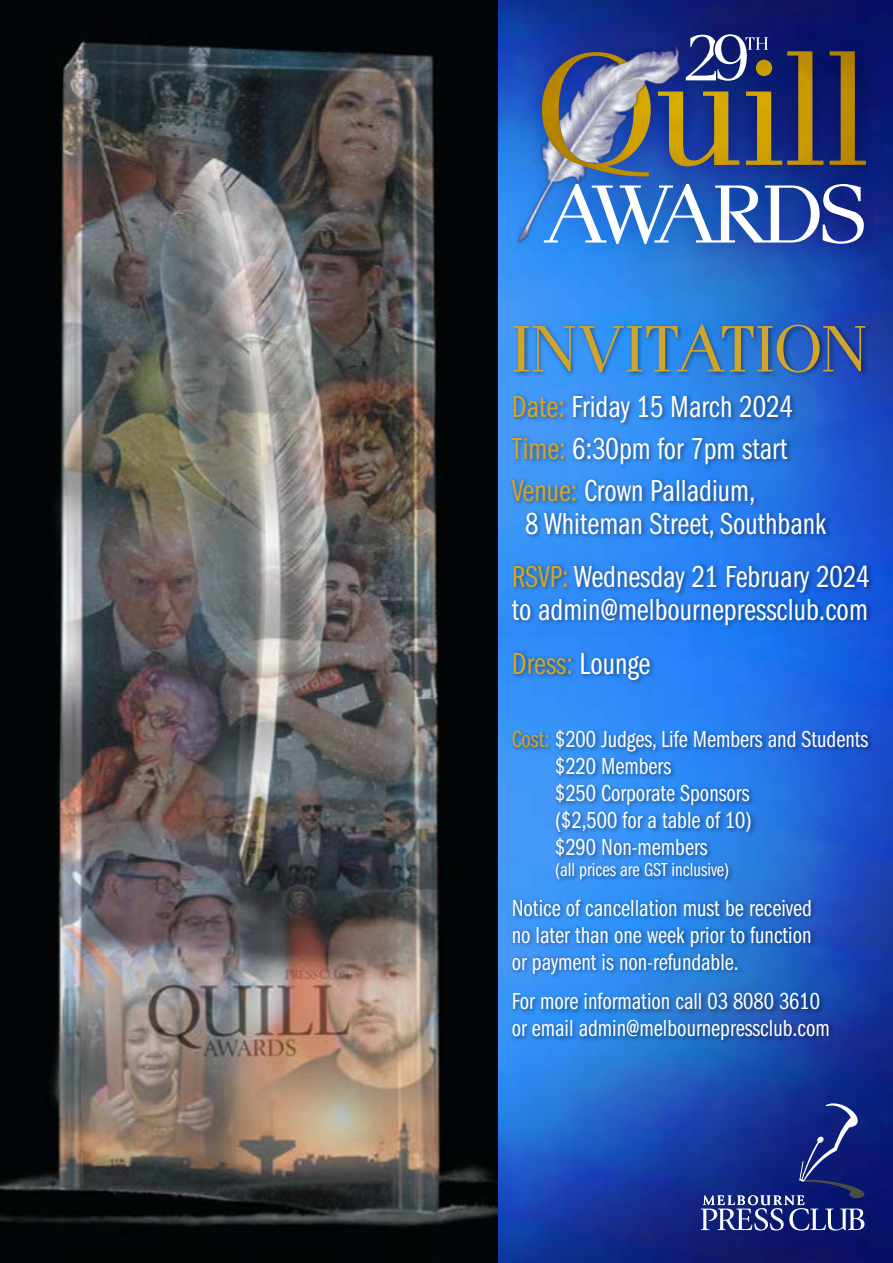
<style>
.page{position:relative;width:893px;height:1263px;background:#fff}
.page>*{position:absolute;margin:0;border:0;box-sizing:border-box;transform-origin:0 0}
.t1{font:67.5px "Pax";color:#d0a52a;scale:.95 1}
.t2{font:31.5px/41.5px "ITC Franklin Gothic Std Bk Cp";color:#fff}
.t3{font:24px/27px "ITC Franklin Gothic Std Bk Cp";color:#fff}
.t4{font:19.5px "ITC Franklin Gothic Std Bk Cp";color:#fff}
.s1{color:#d0a52a}
</style>
<div class="page">
<img style="left:0;top:0;width:893px;height:1263px">
<div style="left:510px;top:324px;width:364px;height:722px;background:#000;opacity:.4"></div>
<svg style="left:701px;top:1102px;width:163px;height:128px;background:#27398e"></svg>
<img style="left:514px;top:7px;width:359px;height:254px">
<svg style="left:810px;top:184px;width:54px;height:60px"></svg>
<svg style="left:810px;top:51px;width:56px;height:125px;background:#3d394d"></svg>
<img style="left:514px;top:34px;width:296px;height:221px">
<img style="left:517px;top:45px;width:205px;height:198px">
<h1 class="t1" style="left:512px;top:311px;width:376px">INVITATION</h1>
<h2 class="t2" style="left:512px;top:387px;width:283px"><span class="s1">Date:</span> Friday 15 March 2024<br><span class="s1">Time:</span> 6:30pm for 7pm start<br><span class="s1">Venue:</span> Crown Palladium,</h2>
<h2 class="t2" style="left:512px;top:497px;width:359px;line-height:53.6px;text-indent:13px">8 Whiteman Street, Southbank<br><span class="s1">RSVP:</span> Wednesday 21 February 2024</h2>
<h2 class="t2" style="left:512px;top:583px;width:358px;line-height:53.6px">to admin@melbournepressclub.com<br><span class="s1">Dress:</span> Lounge</h2>
<p class="t3" style="left:555px;top:726px;width:315px;text-indent:-43px"><span class="s1">Cost:</span> $200 Judges, Life Members and Students $220 Members<br>$250 Corporate Sponsors<br>($2,500 for a table of 10)<br>$290 Non-members</p>
<p class="t4" style="left:555px;top:859px;width:176px">(all prices are GST inclusive)</p>
<p class="t3" style="left:512px;top:894px;width:302px;text-align:justify">Notice of cancellation must be received no later than one week prior to function or payment is non-refundable.</p>
<p class="t3" style="left:512px;top:988px;width:320px">For more information call 03 8080 3610 or email admin@melbournepressclub.com</p>
</div>
